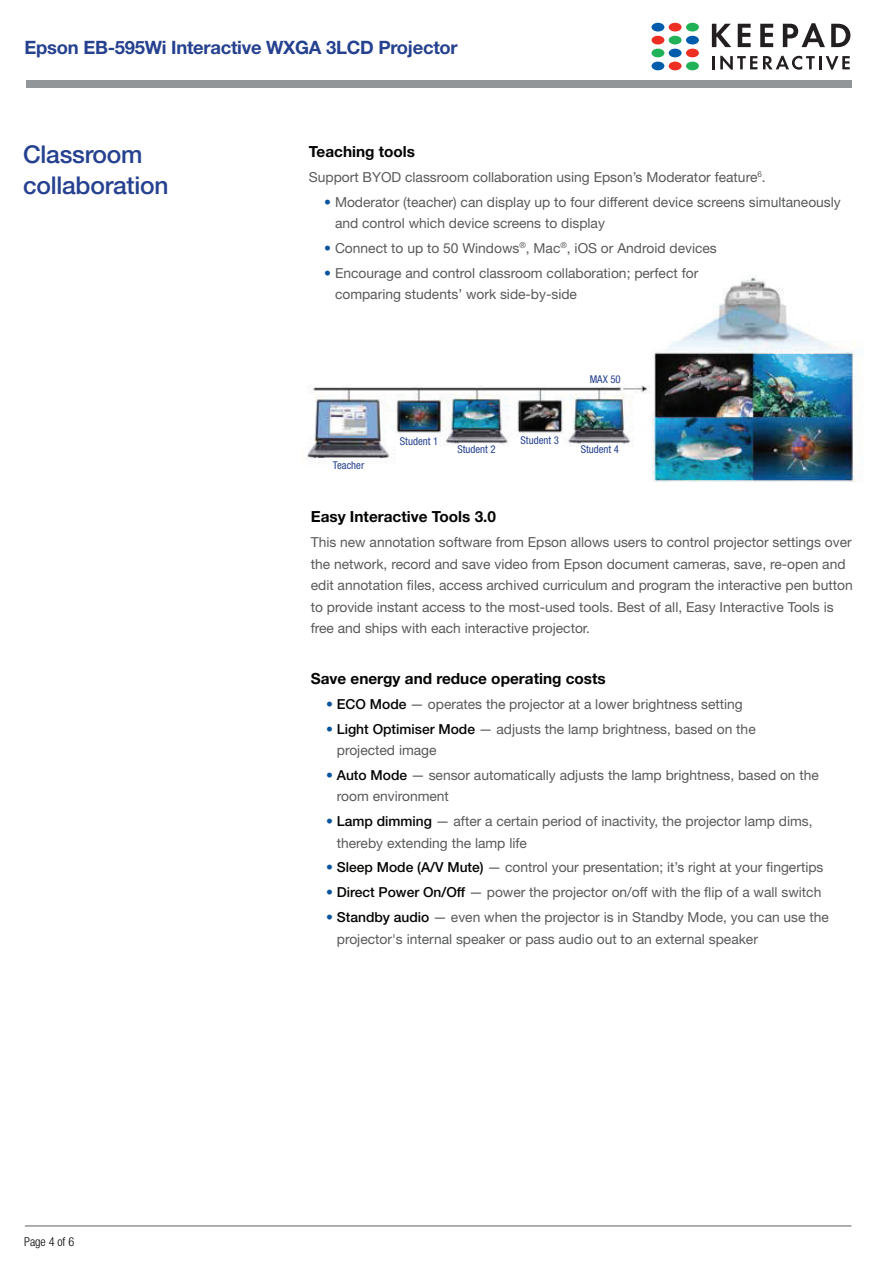
<style>
.page{position:relative;width:893px;height:1263px;background:#fff}
.page>*{position:absolute;margin:0;border:0;box-sizing:border-box;transform-origin:0 0}
.t1{font:500 24.6px/30.8px "Helvetica Neue LT Std";letter-spacing:-.01em;color:#25418f}
.t2{font:700 18.45px "Helvetica Neue LT Std";letter-spacing:-.015em;color:#25418f}
.t3{font:700 15.3px "Helvetica Neue LT Std";color:#040503}
.t4{font:13.8px/21.5px "Helvetica Neue LT Std";color:#58595b}
.t5{font:300 condensed 12.3px "Helvetica Neue LT Std";letter-spacing:-.005em;color:#040503}
.t6{font:condensed 10.8px "Helvetica Neue LT Std";color:#25418f}
.s1{color:#07539c}
.s2{font-weight:500;color:#040503}
</style>
<div class="page">
<div style="left:26px;top:80px;width:825px;height:8px;background:#939698"></div>
<hr style="left:25px;top:1225px;width:826px;height:2px;background:#939698">
<img style="left:307px;top:277px;width:550px;height:205px">
<svg style="left:712px;top:24px;width:19px;height:23px"></svg>
<svg style="left:738px;top:24px;width:13px;height:23px"></svg>
<svg style="left:760px;top:24px;width:13px;height:23px"></svg>
<svg style="left:783px;top:23px;width:42px;height:24px"></svg>
<svg style="left:831px;top:24px;width:19px;height:23px"></svg>
<svg style="left:712px;top:56px;width:2px;height:13px"></svg>
<svg style="left:720px;top:56px;width:37px;height:14px"></svg>
<svg style="left:763px;top:56px;width:87px;height:14px"></svg>
<div style="left:651px;top:62px;width:13px;height:8px;background:#015dab;border-radius:50%"></div>
<div style="left:651px;top:49px;width:13px;height:8px;background:#21b259;border-radius:50%"></div>
<div style="left:651px;top:36px;width:13px;height:8px;background:#ee2e22;border-radius:50%"></div>
<div style="left:651px;top:23px;width:13px;height:9px;background:#015dab;border-radius:50%"></div>
<div style="left:669px;top:62px;width:13px;height:8px;background:#ee2e22;border-radius:50%"></div>
<div style="left:669px;top:49px;width:13px;height:8px;background:#015dab;border-radius:50%"></div>
<div style="left:669px;top:36px;width:13px;height:8px;background:#21b259;border-radius:50%"></div>
<div style="left:669px;top:23px;width:13px;height:9px;background:#ee2e22;border-radius:50%"></div>
<div style="left:686px;top:62px;width:13px;height:8px;background:#21b259;border-radius:50%"></div>
<div style="left:686px;top:49px;width:13px;height:8px;background:#ee2e22;border-radius:50%"></div>
<div style="left:686px;top:36px;width:13px;height:8px;background:#015dab;border-radius:50%"></div>
<div style="left:686px;top:23px;width:13px;height:9px;background:#21b259;border-radius:50%"></div>
<h2 class="t2" style="left:25px;top:36px;width:435px">Epson EB-595Wi Interactive WXGA 3LCD Projector</h2>
<h1 class="t1" style="left:23px;top:139px;width:147px">Classroom collaboration</h1>
<p class="t3" style="left:309px;top:142px;width:108px">Teaching tools</p>
<p class="t4" style="left:309px;top:166px;width:458px">Support BYOD classroom collaboration using Epson’s Moderator feature<sup>6</sup>.</p>
<p class="t4" style="left:335px;top:191px;width:507px;text-indent:-11px"><span class="s1">•</span> Moderator (teacher) can display up to four different device screens simultaneously and control which device screens to display</p>
<p class="t4" style="left:324px;top:237px;width:394px"><span class="s1">•</span> Connect to up to 50 Windows<sup>®</sup>, Mac<sup>®</sup>, iOS or Android devices</p>
<p class="t4" style="left:335px;top:262px;width:365px;text-indent:-11px"><span class="s1">•</span> Encourage and control classroom collaboration; perfect for comparing students’ work side-by-side</p>
<p class="t6" style="left:590px;top:373px;width:32px">MAX 50</p>
<p class="t6" style="left:333px;top:459px;width:33px">Teacher</p>
<p class="t6" style="left:400px;top:435px;width:40px">Student 1</p>
<p class="t6" style="left:521px;top:434px;width:40px">Student 3</p>
<p class="t6" style="left:457px;top:443px;width:40px">Student 2</p>
<p class="t6" style="left:581px;top:443px;width:40px">Student 4</p>
<p class="t5" style="left:24px;top:1235px;width:52px">Page 4 of 6</p>
<p class="t3" style="left:311px;top:507px;width:187px">Easy Interactive Tools 3.0</p>
<p class="t4" style="left:311px;top:531px;width:544px">This new annotation software from Epson allows users to control projector settings over the network, record and save video from Epson document cameras, save, re-open and edit annotation files, access archived curriculum and program the interactive pen button to provide instant access to the most-used tools. Best of all, Easy Interactive Tools is free and ships with each interactive projector.</p>
<p class="t3" style="left:311px;top:669px;width:297px">Save energy and reduce operating costs</p>
<p class="t4" style="left:326px;top:693px;width:418px"><span class="s1">•</span> <span class="s2">ECO Mode</span> — operates the projector at a lower brightness setting</p>
<p class="t4" style="left:337px;top:718px;width:420px;text-indent:-11px"><span class="s1">•</span> <span class="s2">Light Optimiser Mode</span> — adjusts the lamp brightness, based on the projected image</p>
<p class="t4" style="left:337px;top:764px;width:484px;text-indent:-11px"><span class="s1">•</span> <span class="s2">Auto Mode</span> — sensor automatically adjusts the lamp brightness, based on the room environment</p>
<p class="t4" style="left:337px;top:810px;width:477px;text-indent:-11px"><span class="s1">•</span> <span class="s2">Lamp dimming</span> — after a certain period of inactivity, the projector lamp dims, thereby extending the lamp life</p>
<p class="t4" style="left:326px;top:857px;width:499px"><span class="s1">•</span> <span class="s2">Sleep Mode (A/V Mute)</span> — control your presentation; it’s right at your fingertips</p>
<p class="t4" style="left:326px;top:881px;width:497px"><span class="s1">•</span> <span class="s2">Direct Power On/Off</span> — power the projector on/off with the flip of a wall switch</p>
<p class="t4" style="left:337px;top:906px;width:494px;text-indent:-11px"><span class="s1">•</span> <span class="s2">Standby audio</span> — even when the projector is in Standby Mode, you can use the projector's internal speaker or pass audio out to an external speaker</p>
</div>
